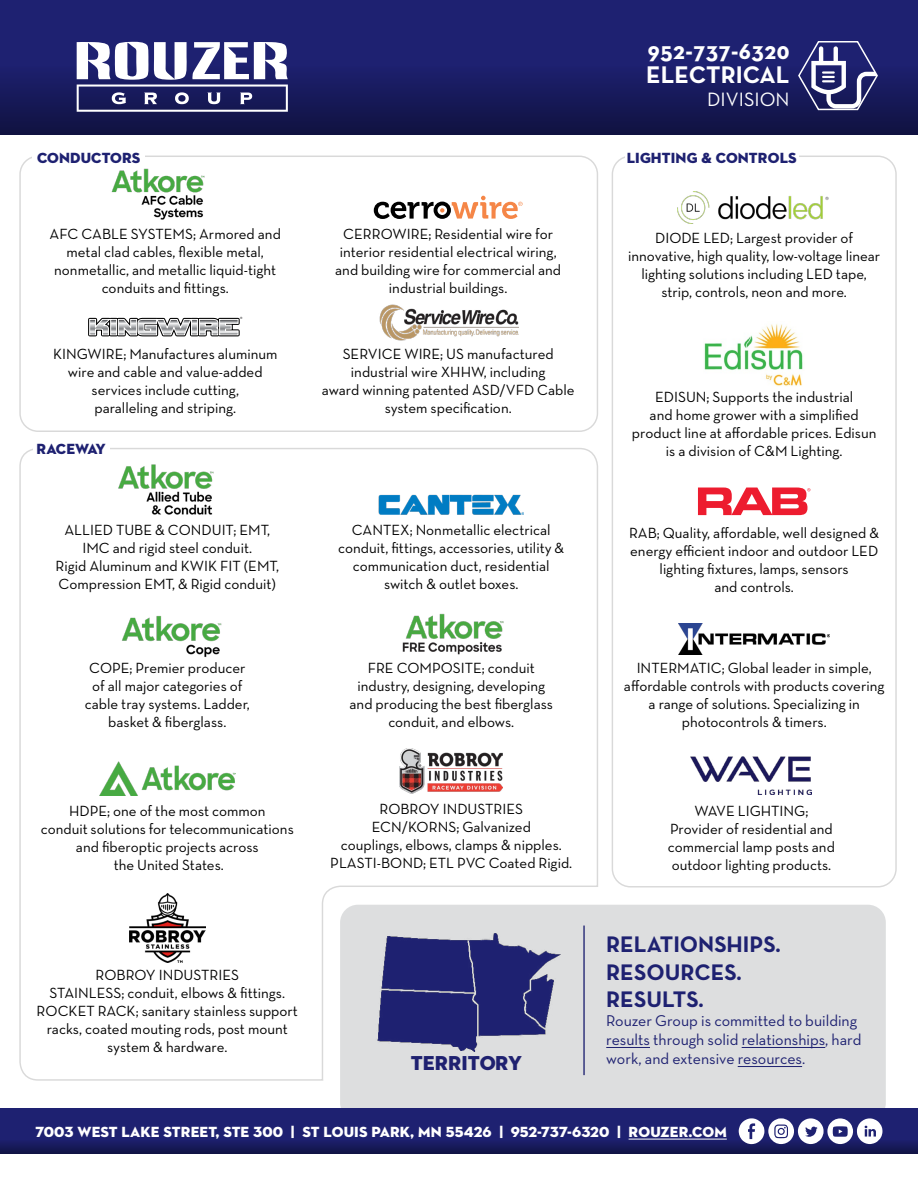
<style>
.page{position:relative;width:918px;height:1188px;background:#fff}
.page>*{position:absolute;margin:0;border:0;box-sizing:border-box;transform-origin:0 0}
.t1{font:700 24.45px/24.6px "Neutra Text TF";color:#fff}
.t2{font:700 22.95px/27.5px "Neutra Text TF";color:#1e2171}
.t3{font:20.55px "Neutraface 2 Display Titling";color:#1f2170}
.t4{font:19.65px "Neutra Text TF";color:#fff}
.t5{font:15.9px/19px "Neutra Text TF";color:#1e2171}
.t6{font:15px/18px "Neutra Text TF";color:#000;text-align:center}
.t7{font:15px "Neutraface 2 Display Titling";letter-spacing:.01em;color:#fff}
.t8{font:15px "Neutraface 2 Display Titling";letter-spacing:.01em;color:#1e2171}
.t9{font:15px "Neutraface 2 Display Titling";letter-spacing:-.02em;color:#1e2171}
.t10{font:700 3.15px "Helvetica";color:#414042}
</style>
<div class="page">
<div style="left:0;top:0;width:918px;height:135px;background:#1e2171"></div>
<div style="left:0;top:44px;width:918px;height:91px;background:linear-gradient(to bottom,#21247a,#101242)"></div>
<svg style="left:77px;top:42px;width:211px;height:69px"></svg>
<svg style="left:797px;top:41px;width:82px;height:70px"></svg>
<div style="left:340px;top:905px;width:546px;height:216px;background:#dddedf;border-radius:18px"></div>
<hr style="left:606px;top:1047px;width:44px;height:1px;background:#1e2171">
<hr style="left:742px;top:1047px;width:83px;height:1px;background:#1e2171">
<hr style="left:738px;top:1066px;width:64px;height:1px;background:#1e2171">
<svg style="left:19px;top:448px;width:579px;height:633px"></svg>
<div style="left:33px;top:442px;width:76px;height:12px;background:#fff"></div>
<img style="left:101px;top:448px;width:123px;height:83px">
<img style="left:104px;top:598px;width:124px;height:73px">
<img style="left:379px;top:304px;width:139px;height:37px">
<svg style="left:88px;top:317px;width:152px;height:19px"></svg>
<svg style="left:374px;top:196px;width:149px;height:23px"></svg>
<div style="left:19px;top:156px;width:579px;height:276px;border:2px solid #000;border-radius:18px"></div>
<div style="left:33px;top:151px;width:112px;height:12px;background:#fff"></div>
<img style="left:111px;top:155px;width:109px;height:65px">
<img style="left:678px;top:191px;width:151px;height:32px">
<img style="left:691px;top:756px;width:121px;height:38px">
<svg style="left:698px;top:488px;width:112px;height:27px"></svg>
<div style="left:612px;top:156px;width:285px;height:732px;border:2px solid #000;border-radius:18px"></div>
<div style="left:625px;top:151px;width:173px;height:12px;background:#fff"></div>
<img style="left:679px;top:624px;width:151px;height:31px">
<div style="left:0;top:1109px;width:918px;height:45px;background:#1e2171"></div>
<svg style="left:0;top:1138px;width:918px;height:16px"></svg>
<hr style="left:629px;top:1139px;width:98px;height:1px;background:#fff">
<svg style="left:739px;top:1118px;width:143px;height:26px"></svg>
<img style="left:704px;top:324px;width:99px;height:62px">
<img style="left:129px;top:894px;width:77px;height:69px">
<p class="t8" style="left:37px;top:149px;width:105px">CONDUCTORS</p>
<h1 class="t1" style="left:646px;top:37px;width:145px">952-737-6320<br>ELECTRICAL</h1>
<h3 class="t4" style="left:707px;top:87px;width:84px">DIVISION</h3>
<p class="t8" style="left:627px;top:149px;width:171px">LIGHTING &amp; CONTROLS</p>
<p class="t6" style="left:335px;top:224px;width:228px">CERROWIRE; Residential wire for interior residential electrical wiring, and building wire for commercial and industrial buildings.</p>
<p class="t6" style="left:50px;top:225px;width:233px">AFC CABLE SYSTEMS; Armored and metal clad cables, flexible metal, nonmetallic, and metallic liquid-tight conduits and fittings.</p>
<p class="t6" style="left:628px;top:228px;width:254px">DIODE LED; Largest provider of innovative, high quality, low-voltage linear lighting solutions including LED tape, strip, controls, neon and more.</p>
<p class="t10" style="left:240px;top:316px;width:4px">®</p>
<p class="t6" style="left:53px;top:344px;width:226px">KINGWIRE; Manufactures aluminum wire and cable and value-added services include cutting,<br>paralleling and striping.</p>
<p class="t9" style="left:37px;top:439px;width:70px">RACEWAY</p>
<p class="t6" style="left:56px;top:520px;width:225px">ALLIED TUBE &amp; CONDUIT; EMT,<br>IMC and rigid steel conduit.<br>Rigid Aluminum and KWIK FIT (EMT,<br>Compression EMT, &amp; Rigid conduit)</p>
<p class="t6" style="left:85px;top:659px;width:167px">COPE; Premier producer of all major categories of cable tray systems. Ladder, basket &amp; fiberglass.</p>
<p class="t6" style="left:322px;top:344px;width:254px">SERVICE WIRE; US manufactured industrial wire XHHW, including<br>award winning patented ASD/VFD Cable system specification.</p>
<p class="t6" style="left:338px;top:520px;width:228px">CANTEX; Nonmetallic electrical conduit, fittings, accessories, utility &amp; communication duct, residential switch &amp; outlet boxes.</p>
<p class="t6" style="left:350px;top:659px;width:205px">FRE COMPOSITE; conduit industry, designing, developing and producing the best fiberglass conduit, and elbows.</p>
<p class="t6" style="left:632px;top:388px;width:246px">EDISUN; Supports the industrial<br>and home grower with a simplified product line at affordable prices. Edisun is a division of C&amp;M Lighting.</p>
<p class="t6" style="left:629px;top:524px;width:252px">RAB; Quality, affordable, well designed &amp; energy efficient indoor and outdoor LED lighting fixtures, lamps, sensors<br>and controls.</p>
<p class="t6" style="left:624px;top:659px;width:262px">INTERMATIC; Global leader in simple, affordable controls with products covering a range of solutions. Specializing in photocontrols &amp; timers.</p>
<p class="t6" style="left:41px;top:801px;width:254px">HDPE; one of the most common<br>conduit solutions for telecommunications and fiberoptic projects across<br>the United States.</p>
<p class="t6" style="left:37px;top:966px;width:263px">ROBROY INDUSTRIES<br>STAINLESS; conduit, elbows &amp; fittings.<br>ROCKET RACK; sanitary stainless support racks, coated mouting rods, post mount system &amp; hardware.</p>
<p class="t6" style="left:330px;top:799px;width:244px">ROBROY INDUSTRIES<br>ECN/KORNS; Galvanized<br>couplings, elbows, clamps &amp; nipples.<br>PLASTI-BOND; ETL PVC Coated Rigid.</p>
<p class="t6" style="left:668px;top:801px;width:168px">WAVE LIGHTING;<br>Provider of residential and commercial lamp posts and outdoor lighting products.</p>
<h2 class="t2" style="left:606px;top:930px;width:176px">RELATIONSHIPS.<br>RESOURCES.<br>RESULTS.</h2>
<p class="t5" style="left:606px;top:1011px;width:257px">Rouzer Group is committed to building results through solid relationships, hard</p>
<h3 class="t3" style="left:411px;top:1050px;width:112px">TERRITORY</h3>
<p class="t5" style="left:606px;top:1049px;width:201px">work, and extensive resources.</p>
<p class="t7" style="left:36px;top:1123px;width:693px">7003 WEST LAKE STREET, STE 300 | ST LOUIS PARK, MN 55426 | 952-737-6320 | ROUZER.COM</p>
</div>
